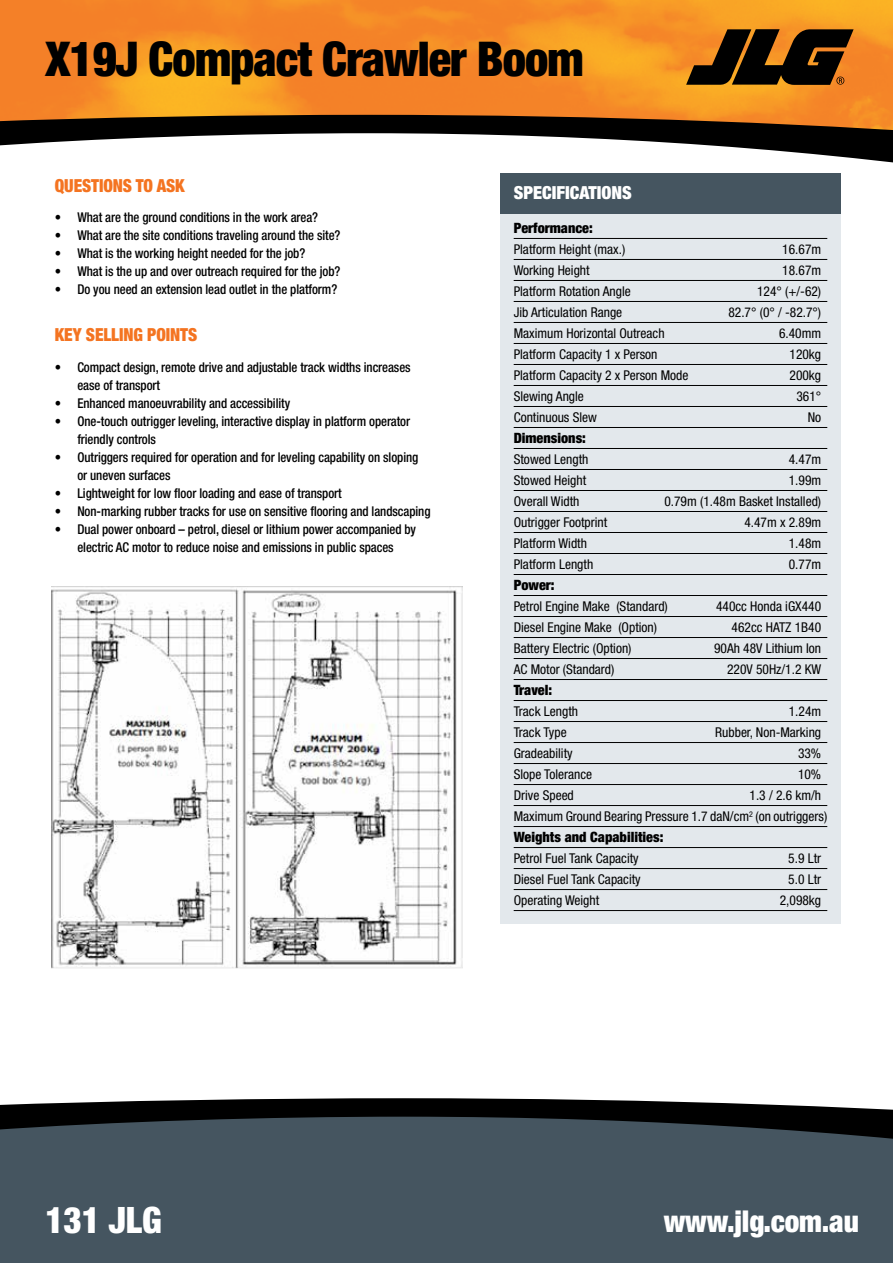
<style>
.page{position:relative;width:893px;height:1263px;background:#fff}
.page>*{position:absolute;margin:0;border:0;box-sizing:border-box;transform-origin:0 0}
.t1{font:900 condensed 48px "Helvetica Neue";letter-spacing:-.02em;color:#000}
.t2{font:900 condensed 36.45px "Helvetica Neue";letter-spacing:-.005em;color:#fff}
.t3{font:900 condensed 30.15px "Helvetica Neue";letter-spacing:-.005em;color:#fff}
.t4{font:900 condensed 18px "Helvetica Neue";letter-spacing:-.005em;color:#f47421;scale:.95 1}
.t5{font:900 condensed 18px "Helvetica Neue";color:#fff}
.t6{font:900 condensed 14.25px "Helvetica Neue";color:#000}
.t7{font:condensed 13.5px/21px "Helvetica Neue";color:#000}
.t8{font:500 condensed 13.5px/18px "Helvetica Neue";letter-spacing:-.005em;color:#000;scale:.95 1}
</style>
<div class="page">
<img style="left:0;top:0;width:893px;height:115px">
<svg style="left:0;top:1098px;width:893px;height:19px;fill:#000"></svg>
<div style="left:0;top:1117px;width:893px;height:146px;background:#455560"></div>
<svg style="left:0;top:115px;width:893px;height:18px;background:#311c08"></svg>
<svg style="left:0;top:133px;width:893px;height:30px"></svg>
<svg style="left:686px;top:29px;width:168px;height:56px;background:#54310d"></svg>
<img style="left:51px;top:586px;width:412px;height:382px">
<div style="left:500px;top:173px;width:341px;height:63px;background:#455560"></div>
<div style="left:500px;top:215px;width:341px;height:709px;background:#e3e8ec"></div>
<hr style="left:514px;top:238px;width:313px;height:1px;background:#000">
<hr style="left:514px;top:259px;width:313px;height:1px;background:#000">
<hr style="left:514px;top:280px;width:313px;height:1px;background:#000">
<hr style="left:514px;top:301px;width:313px;height:1px;background:#000">
<hr style="left:514px;top:322px;width:313px;height:1px;background:#000">
<hr style="left:514px;top:343px;width:313px;height:1px;background:#000">
<hr style="left:514px;top:364px;width:313px;height:1px;background:#000">
<hr style="left:514px;top:385px;width:313px;height:1px;background:#000">
<hr style="left:514px;top:406px;width:313px;height:1px;background:#000">
<hr style="left:514px;top:427px;width:313px;height:1px;background:#000">
<hr style="left:514px;top:448px;width:313px;height:1px;background:#000">
<hr style="left:514px;top:469px;width:313px;height:1px;background:#000">
<hr style="left:514px;top:490px;width:313px;height:1px;background:#000">
<hr style="left:514px;top:511px;width:313px;height:1px;background:#000">
<hr style="left:514px;top:532px;width:313px;height:1px;background:#000">
<hr style="left:514px;top:553px;width:313px;height:1px;background:#000">
<hr style="left:514px;top:574px;width:313px;height:1px;background:#000">
<hr style="left:514px;top:595px;width:313px;height:1px;background:#000">
<hr style="left:514px;top:616px;width:313px;height:1px;background:#000">
<hr style="left:514px;top:637px;width:313px;height:1px;background:#000">
<hr style="left:514px;top:658px;width:313px;height:1px;background:#000">
<hr style="left:514px;top:679px;width:313px;height:1px;background:#000">
<hr style="left:514px;top:700px;width:313px;height:1px;background:#000">
<hr style="left:514px;top:721px;width:313px;height:1px;background:#000">
<hr style="left:514px;top:742px;width:313px;height:1px;background:#000">
<hr style="left:514px;top:763px;width:313px;height:1px;background:#000">
<hr style="left:514px;top:784px;width:313px;height:1px;background:#000">
<hr style="left:514px;top:805px;width:313px;height:1px;background:#000">
<hr style="left:514px;top:826px;width:313px;height:1px;background:#000">
<hr style="left:514px;top:847px;width:313px;height:1px;background:#000">
<hr style="left:514px;top:868px;width:313px;height:1px;background:#000">
<hr style="left:514px;top:889px;width:313px;height:1px;background:#000">
<hr style="left:514px;top:910px;width:313px;height:1px;background:#000">
<h1 class="t1" style="left:45px;top:30px;width:540px">X19J Compact Crawler Boom</h1>
<h3 class="t4" style="left:55px;top:174px;width:39px">QUESTIONS</h3>
<h3 class="t4" style="left:136px;top:174px;width:53px">TO ASK</h3>
<p class="t8" style="left:55px;top:208px;width:279px">• What are the ground conditions in the work area?</p>
<p class="t8" style="left:55px;top:226px;width:302px">• What are the site conditions traveling around the site?</p>
<p class="t8" style="left:55px;top:244px;width:265px">• What is the working height needed for the job?</p>
<p class="t8" style="left:55px;top:262px;width:302px">• What is the up and over outreach required for the job?</p>
<p class="t8" style="left:55px;top:280px;width:299px">• Do you need an extension lead outlet in the platform?</p>
<h3 class="t4" style="left:55px;top:323px;width:107px">KEY SELLING POINTS</h3>
<p class="t8" style="left:77px;top:358px;width:352px;text-indent:-22px">• Compact design, remote drive and adjustable track widths increases ease of transport</p>
<p class="t8" style="left:55px;top:394px;width:249px">• Enhanced manoeuvrability and accessibility</p>
<p class="t8" style="left:77px;top:412px;width:352px;text-indent:-22px">• One-touch outrigger leveling, interactive display in platform operator friendly controls</p>
<p class="t8" style="left:77px;top:448px;width:361px;text-indent:-23px">• Outriggers required for operation and for leveling capability on sloping or uneven surfaces</p>
<p class="t8" style="left:55px;top:484px;width:304px">• Lightweight for low floor loading and ease of transport</p>
<p class="t8" style="left:55px;top:502px;width:397px">• Non-marking rubber tracks for use on sensitive flooring and landscaping</p>
<p class="t8" style="left:55px;top:520px;width:382px;text-align:center">• Dual power onboard – petrol, diesel or lithium power accompanied by electric AC motor to reduce noise and emissions in public spaces</p>
<h3 class="t5" style="left:514px;top:182px;width:120px">Specifications</h3>
<p class="t6" style="left:514px;top:219px;width:81px">Performance:</p>
<p class="t7" style="left:514px;top:239px;width:113px">Platform Height (max.)</p>
<p class="t7" style="left:782px;top:239px;width:40px">16.67m</p>
<p class="t7" style="left:514px;top:260px;width:77px">Working Height</p>
<p class="t7" style="left:782px;top:260px;width:40px">18.67m</p>
<p class="t7" style="left:514px;top:281px;width:119px">Platform Rotation Angle</p>
<p class="t7" style="left:757px;top:281px;width:66px">124° (+/-62)</p>
<p class="t7" style="left:514px;top:302px;width:110px">Jib Articulation Range</p>
<p class="t7" style="left:728px;top:302px;width:94px">82.7° (0° / -82.7°)</p>
<p class="t7" style="left:514px;top:323px;width:152px">Maximum Horizontal Outreach</p>
<p class="t7" style="left:779px;top:323px;width:44px">6.40mm</p>
<p class="t7" style="left:514px;top:344px;width:145px">Platform Capacity 1 x Person</p>
<p class="t7" style="left:789px;top:344px;width:33px">120kg</p>
<p class="t7" style="left:514px;top:365px;width:176px">Platform Capacity 2 x Person Mode</p>
<p class="t7" style="left:789px;top:365px;width:33px">200kg</p>
<p class="t7" style="left:514px;top:386px;width:72px">Slewing Angle</p>
<p class="t7" style="left:796px;top:386px;width:26px">361°</p>
<p class="t7" style="left:514px;top:407px;width:85px">Continuous Slew</p>
<p class="t7" style="left:808px;top:407px;width:15px">No</p>
<p class="t6" style="left:514px;top:429px;width:74px">Dimensions:</p>
<p class="t7" style="left:514px;top:449px;width:76px">Stowed Length</p>
<p class="t7" style="left:789px;top:449px;width:34px">4.47m</p>
<p class="t7" style="left:514px;top:470px;width:74px">Stowed Height</p>
<p class="t7" style="left:789px;top:470px;width:34px">1.99m</p>
<p class="t7" style="left:514px;top:491px;width:67px">Overall Width</p>
<p class="t7" style="left:664px;top:491px;width:158px">0.79m (1.48m Basket Installed)</p>
<p class="t7" style="left:514px;top:512px;width:95px">Outrigger Footprint</p>
<p class="t7" style="left:744px;top:512px;width:78px">4.47m x 2.89m</p>
<p class="t7" style="left:514px;top:533px;width:75px">Platform Width</p>
<p class="t7" style="left:789px;top:533px;width:34px">1.48m</p>
<p class="t7" style="left:514px;top:554px;width:81px">Platform Length</p>
<p class="t7" style="left:789px;top:554px;width:34px">0.77m</p>
<p class="t6" style="left:514px;top:576px;width:42px">Power:</p>
<p class="t7" style="left:514px;top:596px;width:156px">Petrol Engine Make (Standard)</p>
<p class="t7" style="left:716px;top:596px;width:107px">440cc Honda iGX440</p>
<p class="t7" style="left:514px;top:617px;width:145px">Diesel Engine Make (Option)</p>
<p class="t7" style="left:732px;top:617px;width:91px">462cc HATZ 1B40</p>
<p class="t7" style="left:514px;top:638px;width:119px">Battery Electric (Option)</p>
<p class="t7" style="left:714px;top:638px;width:109px">90Ah 48V Lithium Ion</p>
<p class="t7" style="left:514px;top:659px;width:102px">AC Motor (Standard)</p>
<p class="t7" style="left:727px;top:659px;width:96px">220V 50Hz/1.2 KW</p>
<p class="t6" style="left:514px;top:681px;width:40px">Travel:</p>
<p class="t7" style="left:514px;top:701px;width:66px">Track Length</p>
<p class="t7" style="left:789px;top:701px;width:34px">1.24m</p>
<p class="t7" style="left:514px;top:722px;width:54px">Track Type</p>
<p class="t7" style="left:715px;top:722px;width:107px">Rubber, Non-Marking</p>
<p class="t7" style="left:514px;top:743px;width:60px">Gradeability</p>
<p class="t7" style="left:798px;top:743px;width:25px">33%</p>
<p class="t7" style="left:514px;top:764px;width:80px">Slope Tolerance</p>
<p class="t7" style="left:798px;top:764px;width:25px">10%</p>
<p class="t7" style="left:514px;top:785px;width:62px">Drive Speed</p>
<p class="t7" style="left:514px;top:785px;width:315px;text-indent:236px">1.3 / 2.6 km/h<br>Maximum Ground Bearing Pressure 1.7 daN/cm<sup>2</sup> (on outriggers)</p>
<p class="t6" style="left:514px;top:828px;width:151px">Weights and Capabilities:</p>
<p class="t7" style="left:514px;top:848px;width:127px">Petrol Fuel Tank Capacity</p>
<p class="t7" style="left:788px;top:848px;width:34px">5.9 Ltr</p>
<p class="t7" style="left:514px;top:869px;width:129px">Diesel Fuel Tank Capacity</p>
<p class="t7" style="left:788px;top:869px;width:34px">5.0 Ltr</p>
<p class="t7" style="left:514px;top:890px;width:87px">Operating Weight</p>
<p class="t7" style="left:780px;top:890px;width:43px">2,098kg</p>
<h2 class="t2" style="left:45px;top:1197px;width:118px">131 JLG</h2>
<h3 class="t3" style="left:664px;top:1202px;width:197px">www.jlg.com.au</h3>
</div>
